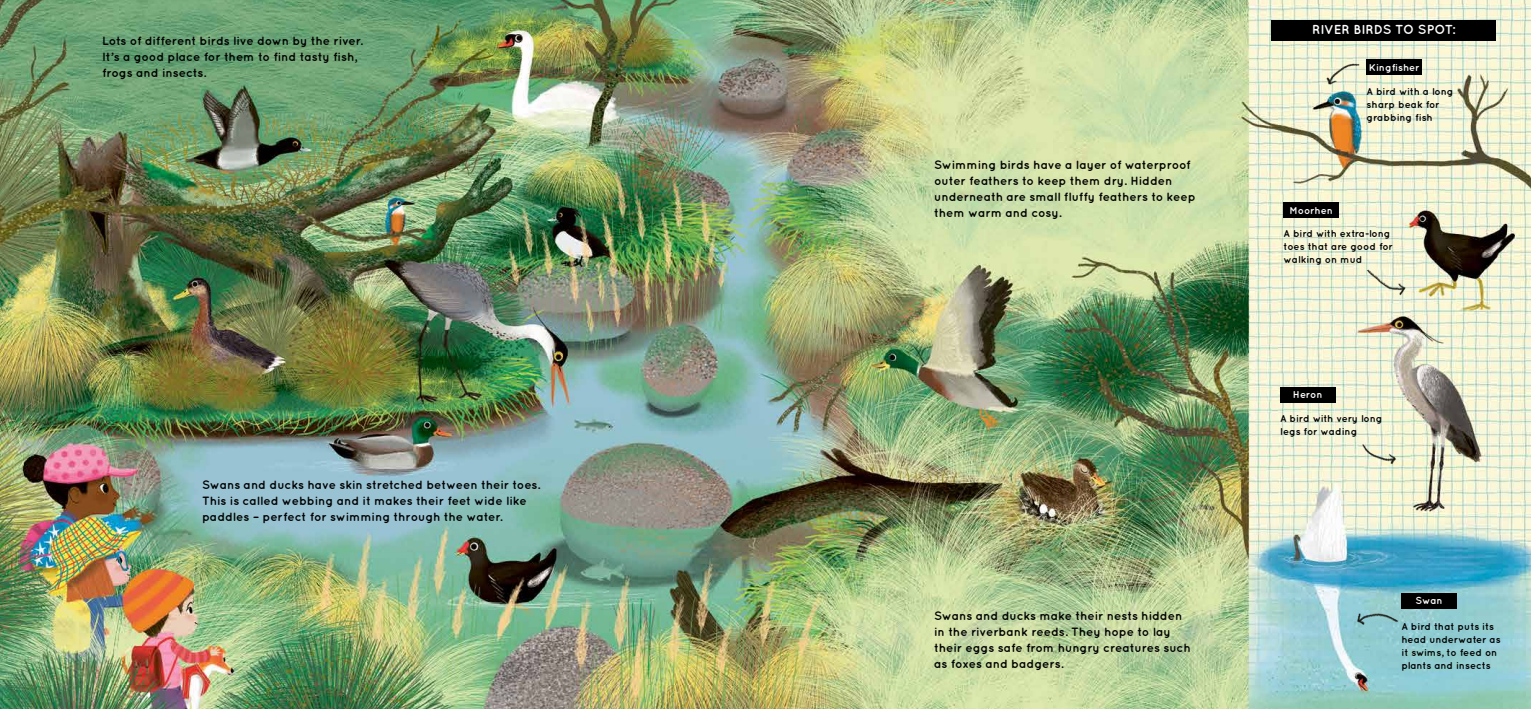
<style>
.page{position:relative;width:1531px;height:709px;background:#fff}
.page>*{position:absolute;margin:0;border:0;box-sizing:border-box;transform-origin:0 0}
.t1{font:700 13px "Quicksand";letter-spacing:.01em;color:#fff}
.t2{font:700 12px/16px "Quicksand";letter-spacing:-.005em;color:#000}
.t3{font:700 10px/13px "Quicksand";color:#000}
.t4{font:700 10px "Quicksand";color:#fff}
</style>
<div class="page">
<img style="left:0;top:0;width:1251px;height:709px">
<img style="left:1251px;top:0;width:280px;height:709px">
<div style="left:1271px;top:20px;width:224px;height:20px;background:#000"></div>
<div style="left:1401px;top:592px;width:56px;height:16px;background:#000"></div>
<div style="left:1283px;top:202px;width:56px;height:16px;background:#000"></div>
<div style="left:1366px;top:60px;width:56px;height:15px;background:#000"></div>
<div style="left:1280px;top:387px;width:55px;height:15px;background:#000"></div>
<p class="t2" style="left:102px;top:33px;width:262px">Lots of different birds live down by the river.<br>It’s a good place for them to find tasty fish, frogs and insects.</p>
<p class="t2" style="left:202px;top:476px;width:340px">Swans and ducks have skin stretched between their toes.<br>This is called webbing and it makes their feet wide like paddles – perfect for swimming through the water.</p>
<p class="t2" style="left:934px;top:157px;width:263px">Swimming birds have a layer of waterproof outer feathers to keep them dry. Hidden underneath are small fluffy feathers to keep them warm and cosy.</p>
<p class="t2" style="left:934px;top:607px;width:258px">Swans and ducks make their nests hidden in the riverbank reeds. They hope to lay their eggs safe from hungry creatures such as foxes and badgers.</p>
<p class="t1" style="left:1312px;top:22px;width:145px">RIVER BIRDS TO SPOT:</p>
<p class="t4" style="left:1369px;top:62px;width:52px">Kingfisher</p>
<p class="t4" style="left:1289px;top:204px;width:45px">Moorhen</p>
<p class="t3" style="left:1366px;top:84px;width:88px">A bird with a long sharp beak for grabbing fish</p>
<p class="t3" style="left:1283px;top:227px;width:111px">A bird with extra-long toes that are good for walking on mud</p>
<p class="t4" style="left:1293px;top:389px;width:31px">Heron</p>
<p class="t3" style="left:1280px;top:412px;width:104px">A bird with very long legs for wading</p>
<p class="t4" style="left:1415px;top:594px;width:29px">Swan</p>
<p class="t3" style="left:1401px;top:619px;width:101px">A bird that puts its head underwater as it swims, to feed on plants and insects</p>
</div>
